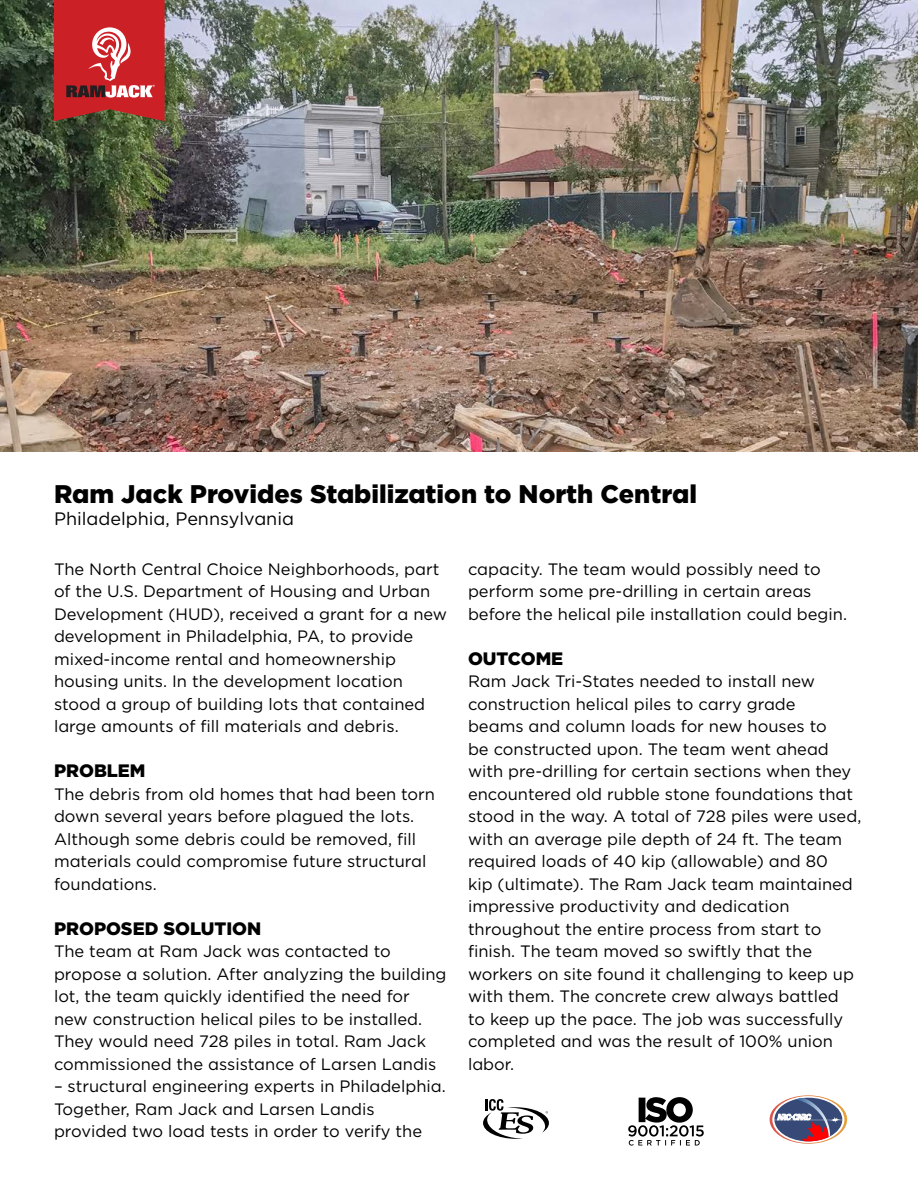
<style>
.page{position:relative;width:918px;height:1188px;background:#fff}
.page>*{position:absolute;margin:0;border:0;box-sizing:border-box;transform-origin:0 0}
.t1{font:900 25.5px "Gotham";color:#000}
.t2{font:900 18px "Gotham";color:#000}
.t3{font:18px "Gotham";color:#000}
.t4{font:16.5px/22.5px "Gotham";color:#000}
.t5{font:6.15px "Myriad Pro";color:#fff}
</style>
<div class="page">
<img style="left:0;top:0;width:918px;height:451px">
<svg style="left:54px;top:0;width:111px;height:121px;background:#c5363a"></svg>
<svg style="left:483px;top:1099px;width:66px;height:40px"></svg>
<svg style="left:628px;top:1097px;width:76px;height:49px"></svg>
<svg style="left:770px;top:1095px;width:77px;height:49px"></svg>
<p class="t5" style="left:153px;top:84px;width:4px">®</p>
<h1 class="t1" style="left:54px;top:476px;width:645px">Ram Jack Provides Stabilization to North Central</h1>
<p class="t3" style="left:54px;top:507px;width:242px">Philadelphia, Pennsylvania</p>
<p class="t4" style="left:54px;top:557px;width:395px">The North Central Choice Neighborhoods, part of the U.S. Department of Housing and Urban Development (HUD), received a grant for a new development in Philadelphia, PA, to provide mixed-income rental and homeownership housing units. In the development location stood a group of building lots that contained large amounts of fill materials and debris.</p>
<p class="t2" style="left:54px;top:759px;width:93px">PROBLEM</p>
<p class="t4" style="left:54px;top:782px;width:383px">The debris from old homes that had been torn down several years before plagued the lots.<br>Although some debris could be removed, fill materials could compromise future structural foundations.</p>
<p class="t2" style="left:54px;top:916px;width:209px">PROPOSED SOLUTION</p>
<p class="t4" style="left:54px;top:940px;width:394px">The team at Ram Jack was contacted to propose a solution. After analyzing the building lot, the team quickly identified the need for new construction helical piles to be installed.<br>They would need 728 piles in total. Ram Jack commissioned the assistance of Larsen Landis</p>
<p class="t4" style="left:54px;top:1075px;width:393px">– structural engineering experts in Philadelphia.<br>Together, Ram Jack and Larsen Landis provided two load tests in order to verify the</p>
<p class="t4" style="left:468px;top:557px;width:381px">capacity. The team would possibly need to perform some pre-drilling in certain areas before the helical pile installation could begin.</p>
<p class="t2" style="left:468px;top:646px;width:97px">OUTCOME</p>
<p class="t4" style="left:468px;top:670px;width:395px">Ram Jack Tri-States needed to install new construction helical piles to carry grade<br>beams and column loads for new houses to<br>be constructed upon. The team went ahead with pre-drilling for certain sections when they encountered old rubble stone foundations that stood in the way. A total of 728 piles were used, with an average pile depth of 24 ft. The team required loads of 40 kip (allowable) and 80<br>kip (ultimate). The Ram Jack team maintained impressive productivity and dedication throughout the entire process from start to finish. The team moved so swiftly that the workers on site found it challenging to keep up with them. The concrete crew always battled<br>to keep up the pace. The job was successfully completed and was the result of 100% union labor.</p>
</div>
